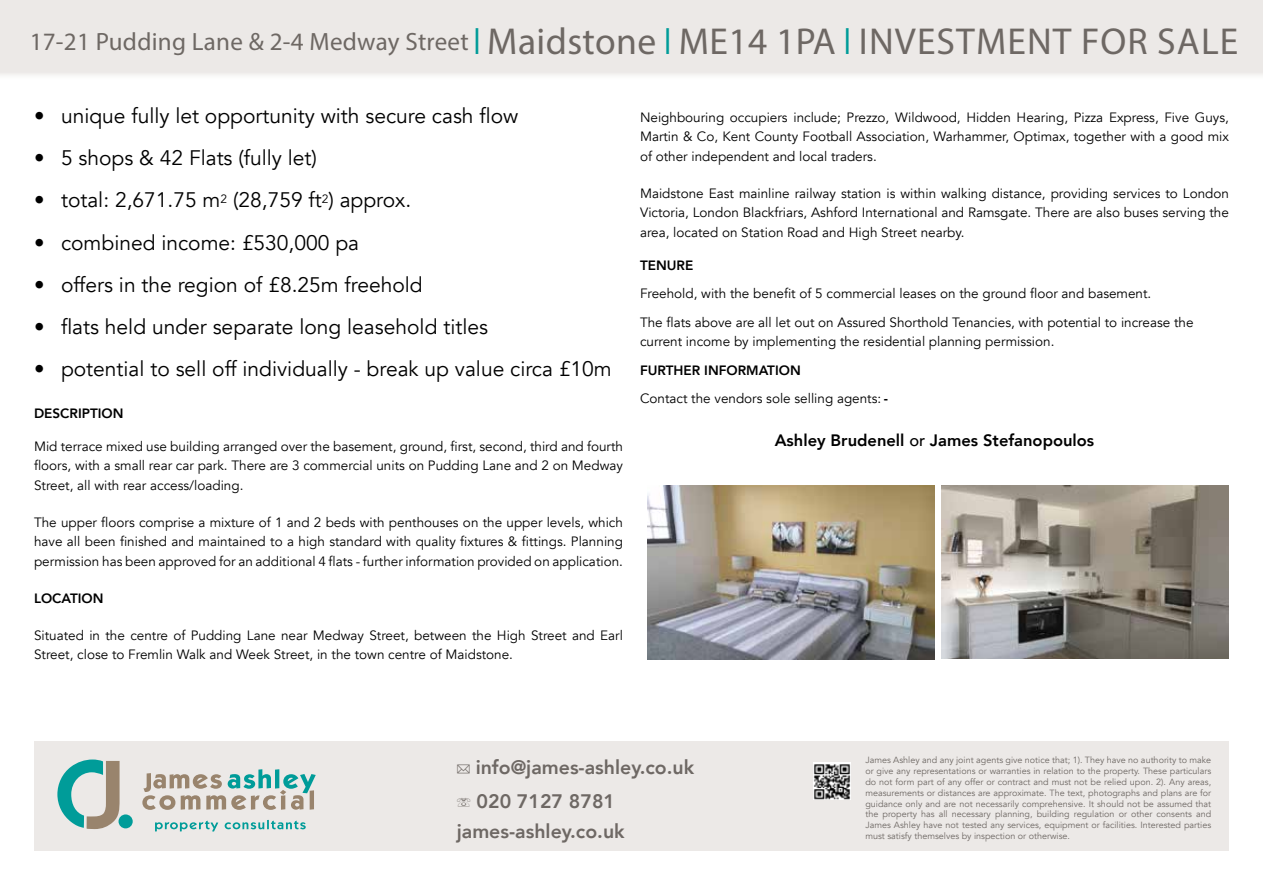
<style>
.page{position:relative;width:1263px;height:893px;background:#fff}
.page>*{position:absolute;margin:0;border:0;box-sizing:border-box;transform-origin:0 0}
.t1{font:37.65px "Myriad Pro";letter-spacing:.03em;color:#6e6864}
.t2{font:21px "Avenir";color:#000}
.t3{font:800 19.5px/33.8px "Avenir";color:#6e6864}
.t4{font:800 16.5px "Avenir";color:#000}
.t5{font:13.5px/19.5px "Avenir";color:#000;text-align:justify}
.t6{font:800 13.5px "Avenir";color:#000}
.t7{font:9px/10.8px "Avenir";color:#6e6864;text-align:justify}
.s1{font-size:25.05px}
.s2{color:#009c99}
.s3{font-weight:800}
.s4{font-weight:500}
.s5{font-family:"Arial Unicode MS";font-weight:400}
</style>
<div class="page">
<div style="left:0;top:0;width:1263px;height:80px;background:#ece9e7"></div>
<div style="left:34px;top:741px;width:1195px;height:109px;background:#ece9e7"></div>
<img style="left:941px;top:485px;width:288px;height:174px">
<img style="left:647px;top:485px;width:287px;height:174px">
<svg style="left:155px;top:821px;width:63px;height:10px"></svg>
<svg style="left:225px;top:820px;width:81px;height:9px"></svg>
<svg style="left:142px;top:769px;width:174px;height:41px"></svg>
<hr style="left:310px;top:790px;width:4px;height:20px;background:#99846d">
<svg style="left:57px;top:759px;width:63px;height:70px"></svg>
<div style="left:119px;top:814px;width:14px;height:14px;background:#009c99;border-radius:50%"></div>
<img style="left:813px;top:763px;width:37px;height:37px">
<h1 class="t1" style="left:30px;top:18px;width:1210px"><span class="s1">17-21 Pudding Lane &amp; 2-4 Medway Street</span> <span class="s2">❘</span> Maidstone <span class="s2">❘</span> ME14 1PA <span class="s2">❘</span> INVESTMENT FOR SALE</h1>
<h2 class="t2" style="left:34px;top:103px;width:486px">• unique fully let opportunity with secure cash flow</h2>
<h2 class="t2" style="left:34px;top:146px;width:284px">• 5 shops &amp; 42 Flats (fully let)</h2>
<h2 class="t2" style="left:34px;top:188px;width:379px">• total: 2,671.75 m<sup>2</sup> (28,759 ft<sup>2</sup>) approx.</h2>
<h2 class="t2" style="left:34px;top:230px;width:327px">• combined income: £530,000 pa</h2>
<h2 class="t2" style="left:34px;top:272px;width:390px">• offers in the region of £8.25m freehold</h2>
<h2 class="t2" style="left:34px;top:314px;width:455px">• flats held under separate long leasehold titles</h2>
<h2 class="t2" style="left:34px;top:357px;width:579px">• potential to sell off individually - break up value circa £10m</h2>
<p class="t6" style="left:34px;top:403px;width:91px">DESCRIPTION</p>
<p class="t5" style="left:34px;top:437px;width:590px">Mid terrace mixed use building arranged over the basement, ground, first, second, third and fourth floors, with a small rear car park. There are 3 commercial units on Pudding Lane and 2 on Medway Street, all with rear access/loading.</p>
<p class="t5" style="left:34px;top:513px;width:590px">The upper floors comprise a mixture of 1 and 2 beds with penthouses on the upper levels, which have all been finished and maintained to a high standard with quality fixtures &amp; fittings. Planning permission has been approved for an additional 4 flats - further information provided on application.</p>
<p class="t6" style="left:34px;top:588px;width:71px">LOCATION</p>
<p class="t5" style="left:34px;top:626px;width:590px">Situated in the centre of Pudding Lane near Medway Street, between the High Street and Earl<br>Street, close to Fremlin Walk and Week Street, in the town centre of Maidstone.</p>
<p class="t5" style="left:640px;top:108px;width:590px">Neighbouring occupiers include; Prezzo, Wildwood, Hidden Hearing, Pizza Express, Five Guys, Martin &amp; Co, Kent County Football Association, Warhammer, Optimax, together with a good mix of other independent and local traders.</p>
<p class="t5" style="left:640px;top:184px;width:590px">Maidstone East mainline railway station is within walking distance, providing services to London Victoria, London Blackfriars, Ashford International and Ramsgate. There are also buses serving the area, located on Station Road and High Street nearby.</p>
<p class="t6" style="left:640px;top:254px;width:55px">TENURE</p>
<p class="t5" style="left:640px;top:279px;width:555px;line-height:28.5px">Freehold, with the benefit of 5 commercial leases on the ground floor and basement.<br>The flats above are all let out on Assured Shorthold Tenancies, with potential to increase the</p>
<p class="t5" style="left:640px;top:332px;width:416px">current income by implementing the residential planning permission.</p>
<p class="t5" style="left:640px;top:356px;width:250px;line-height:28.5px"><span class="s3">FURTHER INFORMATION<br></span>Contact the vendors sole selling agents: <span class="s3">-</span></p>
<p class="t4" style="left:775px;top:428px;width:321px">Ashley Brudenell <span class="s4">or</span> James Stefanopoulos</p>
<h3 class="t3" style="left:457px;top:750px;width:239px"><span class="s5">✉</span> info@james-ashley.co.uk <span class="s5">☏</span> 020 7127 8781</h3>
<h3 class="t3" style="left:457px;top:814px;width:169px">james-ashley.co.uk</h3>
<p class="t7" style="left:865px;top:755px;width:347px">James Ashley and any joint agents give notice that; 1). They have no authority to make or give any representations or warranties in relation to the property. These particulars do not form part of any offer or contract and must not be relied upon. 2). Any areas, measurements or distances are approximate. The text, photographs and plans are for guidance only and are not necessarily comprehensive. It should not be assumed that the property has all necessary planning, building regulation or other consents and James Ashley have not tested any services, equipment or facilities. Interested parties must satisfy themselves by inspection or otherwise.</p>
</div>
